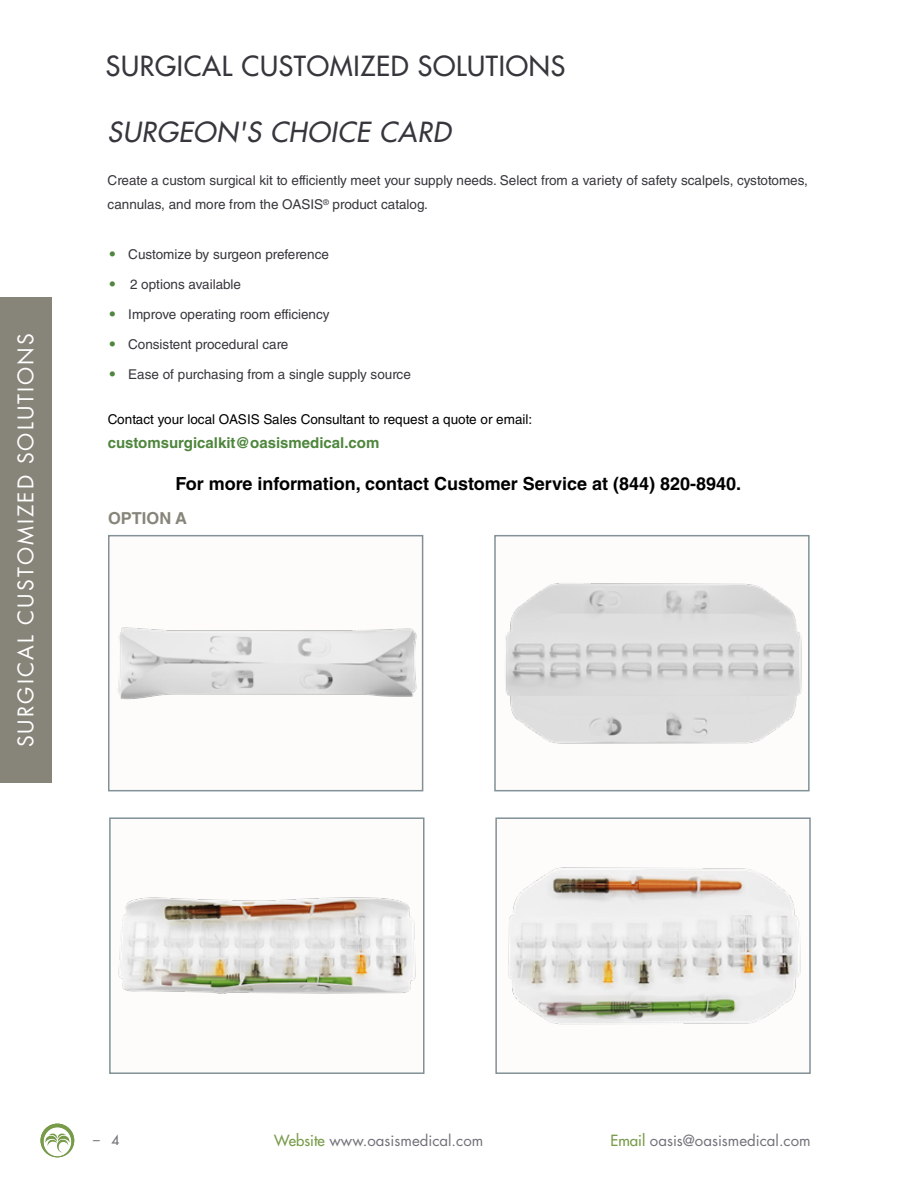
<style>
.page{position:relative;width:918px;height:1188px;background:#fff}
.page>*{position:absolute;margin:0;border:0;box-sizing:border-box;transform-origin:0 0}
.t1{font:500 27px "Futura Std";letter-spacing:.025em;color:#38363d}
.t2{font:italic 500 27px "Futura Std";letter-spacing:.025em;color:#38363d}
.t3{font:21px "Futura Std";letter-spacing:.1em;color:#fff}
.t4{font:700 18px "Helvetica LT Std";color:#000}
.t5{font:700 16.5px "Helvetica LT Std";color:#87857a}
.t6{font:15px "Futura Std";color:#717179}
.t7{font:700 15px "Helvetica LT Std";color:#4e863d}
.t8{font:13.5px/24px "Helvetica LT Std";color:#38363d}
.t9{font:13.5px "Helvetica LT Std";color:#000}
.t10{font:500 13.5px "Futura Std";color:#717179}
.s1{font-family:"Futura Std";font-weight:700;color:#4e863d}
.s2{font-weight:500;color:#789b4a}
</style>
<div class="page">
<svg style="left:41px;top:1124px;width:33px;height:33px"></svg>
<div style="left:109px;top:536px;width:314px;height:255px;background:#fdfcfa"></div>
<img style="left:117px;top:627px;width:300px;height:73px">
<div style="left:108px;top:535px;width:315px;height:256px;border:2px solid #819197"></div>
<img style="left:118px;top:897px;width:298px;height:97px">
<div style="left:109px;top:817px;width:316px;height:257px;border:2px solid #819197"></div>
<img style="left:505px;top:583px;width:297px;height:161px">
<div style="left:494px;top:535px;width:316px;height:256px;border:2px solid #819197"></div>
<img style="left:508px;top:867px;width:293px;height:158px">
<div style="left:495px;top:817px;width:316px;height:257px;border:2px solid #819197"></div>
<div style="left:0;top:297px;width:51px;height:486px;background:#87857a"></div>
<h2 class="t3" style="left:12px;top:747px;width:416px;rotate:-90deg">SURGICAL CUSTOMIZED SOLUTIONS</h2>
<h1 class="t1" style="left:106px;top:49px;width:461px">SURGICAL CUSTOMIZED SOLUTIONS</h1>
<h1 class="t2" style="left:108px;top:115px;width:345px">SURGEON'S CHOICE CARD</h1>
<p class="t8" style="left:108px;top:169px;width:702px">Create a custom surgical kit to efficiently meet your supply needs. Select from a variety of safety scalpels, cystotomes, cannulas, and more from the OASIS<sup>®</sup> product catalog.</p>
<p class="t8" style="left:108px;top:242px;width:223px"><span class="s1">•</span> Customize by surgeon preference</p>
<p class="t8" style="left:108px;top:272px;width:135px"><span class="s1">•</span> 2 options available</p>
<p class="t8" style="left:108px;top:302px;width:223px"><span class="s1">•</span> Improve operating room efficiency</p>
<p class="t8" style="left:108px;top:332px;width:182px"><span class="s1">•</span> Consistent procedural care</p>
<p class="t8" style="left:108px;top:362px;width:305px"><span class="s1">•</span> Ease of purchasing from a single supply source</p>
<p class="t9" style="left:108px;top:411px;width:426px">Contact your local OASIS Sales Consultant to request a quote or email:</p>
<p class="t7" style="left:108px;top:434px;width:273px">customsurgicalkit@oasismedical.com</p>
<h3 class="t4" style="left:175px;top:473px;width:567px">For more information, contact Customer Service at (844) 820-8940.</h3>
<p class="t5" style="left:108px;top:508px;width:80px">OPTION A</p>
<p class="t10" style="left:93px;top:1132px;width:28px">– 4</p>
<p class="t6" style="left:274px;top:1131px;width:210px"><span class="s2">Website</span> www.oasismedical.com</p>
<p class="t6" style="left:611px;top:1131px;width:202px"><span class="s2">Email</span> oasis@oasismedical.com</p>
</div>
